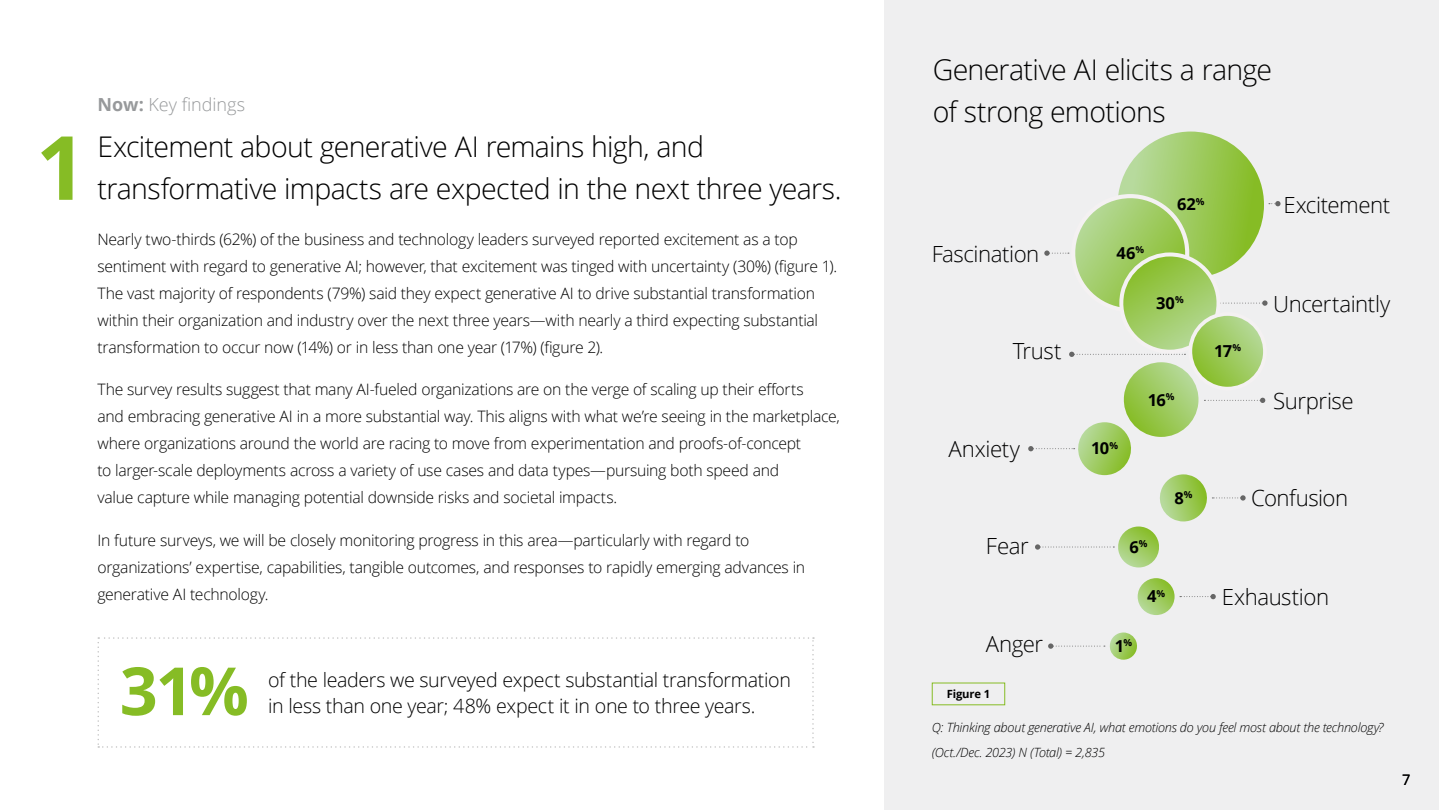
<style>
.page{position:relative;width:1440px;height:810px;background:#fff}
.page>*{position:absolute;margin:0;border:0;box-sizing:border-box;transform-origin:0 0}
.t1{font:700 88.65px "Open Sans";color:#86bc25}
.t2{font:700 66.53px "Open Sans";color:#86bc25}
.t3{font:300 28.5px/42px "Open Sans";letter-spacing:-.025em;color:#000}
.t4{font:300 22.27px "Open Sans";letter-spacing:-.02em;color:#000}
.t5{font:300 19.65px/26.2px "Open Sans";letter-spacing:-.02em;color:#000}
.t6{font:300 18px "Open Sans";color:#97999b}
.t7{font:700 16.5px "Open Sans";letter-spacing:-.02em;color:#000}
.t8{font:300 15.75px/27px "Open Sans";letter-spacing:-.015em;color:#000}
.t9{font:14.48px "Open Sans";color:#000}
.t10{font:italic 300 12.75px/25px "Open Sans";letter-spacing:-.02em;color:#000}
.t11{font:700 11.25px "Open Sans";letter-spacing:-.015em;color:#000}
.t12{font:700 9.6px "Open Sans";color:#000}
.s1{font-weight:700}
</style>
<div class="page">
<div style="left:885px;top:0;width:554px;height:810px;background:#efeff0"></div>
<svg style="left:98px;top:637px;width:716px;height:111px"></svg>
<svg style="left:1138px;top:578px;width:37px;height:37px"></svg>
<svg style="left:1035px;top:527px;width:124px;height:41px"></svg>
<svg style="left:1180px;top:594px;width:36px;height:5px"></svg>
<svg style="left:1048px;top:633px;width:89px;height:27px"></svg>
<svg style="left:1028px;top:132px;width:253px;height:389px"></svg>
<h1 class="t1" style="left:36px;top:105px;width:52px">1</h1>
<p class="t6" style="left:98px;top:92px;width:149px"><span class="s1">Now:</span> Key findings</p>
<h3 class="t3" style="left:98px;top:124px;width:745px">Excitement about generative AI remains high, and transformative impacts are expected in the next three years.</h3>
<p class="t8" style="left:98px;top:225px;width:741px">Nearly two-thirds (62%) of the business and technology leaders surveyed reported excitement as a top sentiment with regard to generative AI; however, that excitement was tinged with uncertainty (30%) (figure 1).<br>The vast majority of respondents (79%) said they expect generative AI to drive substantial transformation within their organization and industry over the next three years—with nearly a third expecting substantial transformation to occur now (14%) or in less than one year (17%) (figure 2).</p>
<p class="t8" style="left:98px;top:376px;width:744px">The survey results suggest that many AI-fueled organizations are on the verge of scaling up their efforts<br>and embracing generative AI in a more substantial way. This aligns with what we’re seeing in the marketplace, where organizations around the world are racing to move from experimentation and proofs-of-concept<br>to larger-scale deployments across a variety of use cases and data types—pursuing both speed and<br>value capture while managing potential downside risks and societal impacts.</p>
<p class="t8" style="left:98px;top:527px;width:709px">In future surveys, we will be closely monitoring progress in this area—particularly with regard to organizations’ expertise, capabilities, tangible outcomes, and responses to rapidly emerging advances in generative AI technology.</p>
<h2 class="t2" style="left:120px;top:644px;width:131px">31%</h2>
<p class="t5" style="left:268px;top:666px;width:524px">of the leaders we surveyed expect substantial transformation in less than one year; 48% expect it in one to three years.</p>
<h3 class="t3" style="left:933px;top:48px;width:341px">Generative AI elicits a range of strong emotions</h3>
<p class="t7" style="left:1177px;top:193px;width:20px">62</p>
<h3 class="t4" style="left:1284px;top:190px;width:108px">Excitement</h3>
<p class="t12" style="left:1196px;top:195px;width:10px">%</p>
<h3 class="t4" style="left:932px;top:239px;width:109px">Fascination</h3>
<p class="t7" style="left:1116px;top:241px;width:29px">46<sup>%</sup></p>
<p class="t7" style="left:1156px;top:291px;width:29px">30<sup>%</sup></p>
<h3 class="t4" style="left:1273px;top:288px;width:118px">Uncertaintly</h3>
<h3 class="t4" style="left:1013px;top:336px;width:50px">Trust</h3>
<p class="t7" style="left:1214px;top:339px;width:28px">17<sup>%</sup></p>
<p class="t7" style="left:1148px;top:388px;width:28px">16<sup>%</sup></p>
<h3 class="t4" style="left:1273px;top:386px;width:82px">Surprise</h3>
<h3 class="t4" style="left:949px;top:434px;width:73px">Anxiety</h3>
<p class="t7" style="left:1091px;top:437px;width:29px">10<sup>%</sup></p>
<p class="t7" style="left:1174px;top:486px;width:20px">8<sup>%</sup></p>
<h3 class="t4" style="left:1251px;top:483px;width:99px">Confusion</h3>
<h3 class="t4" style="left:986px;top:531px;width:44px">Fear</h3>
<p class="t7" style="left:1130px;top:535px;width:19px">6<sup>%</sup></p>
<h3 class="t4" style="left:986px;top:629px;width:59px">Anger</h3>
<p class="t11" style="left:947px;top:686px;width:45px">Figure 1</p>
<p class="t7" style="left:1115px;top:634px;width:19px">1<sup>%</sup></p>
<p class="t7" style="left:1147px;top:585px;width:19px">4<sup>%</sup></p>
<h3 class="t4" style="left:1222px;top:582px;width:109px">Exhaustion</h3>
<p class="t10" style="left:932px;top:714px;width:453px">Q: Thinking about generative AI, what emotions do you feel most about the technology? (Oct./Dec. 2023) N (Total) = 2,835</p>
<p class="t9" style="left:1402px;top:769px;width:10px">7</p>
</div>
